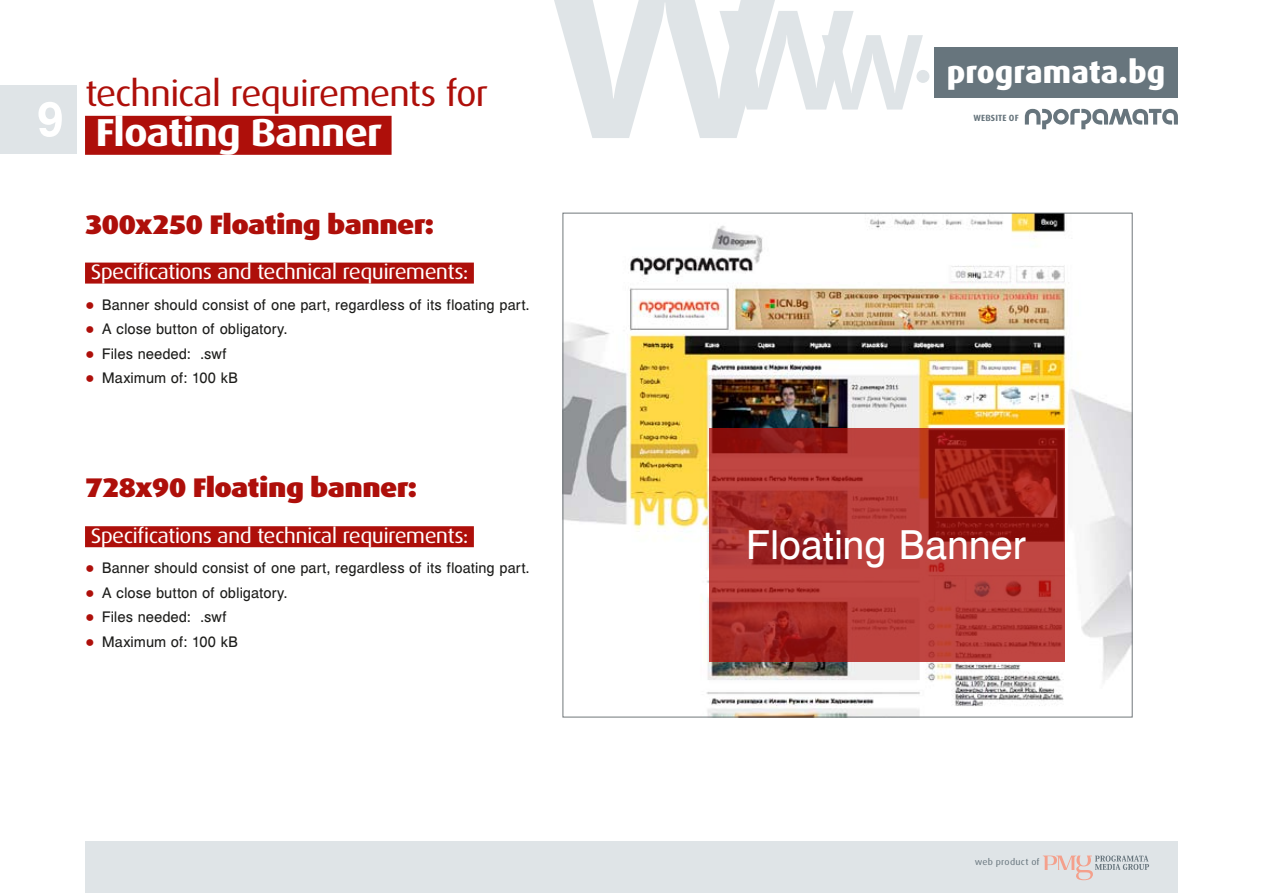
<style>
.page{position:relative;width:1263px;height:893px;background:#fff}
.page>*{position:absolute;margin:0;border:0;box-sizing:border-box;transform-origin:0 0}
.t1{font:500 333px "Hermes Bg";color:#dfe4e7}
.t2{font:900 54px "Hermes Bg";color:#dfe4e7}
.t3{font:700 54px "Helen Bg";color:#fff}
.t4{font:45px "Helen Bg";letter-spacing:-.01em;color:#fff}
.t5{font:700 39px "Hermes Bg";letter-spacing:-.03em;color:#fff;scale:1.1 1}
.t6{font:36px "Hermes Bg";letter-spacing:-.035em;color:#ae0f0a;scale:1.1 1}
.t7{font:800 31.5px "Hermes Bg";color:#fff}
.t8{font:900 27px "Hermes Bg";letter-spacing:-.02em;color:#ae0f0a;scale:1.1 1}
.t9{font:21px "Hermes Bg";letter-spacing:-.03em;color:#fff;scale:1.1 1}
.t10{font:16.5px "Helen Bg";color:#1d1d1b}
.t11{font:9px "Hermes Bg";letter-spacing:.025em;color:#67757d;scale:1.1 1}
.t12{font:700 9px "Hermes Bg";letter-spacing:.015em;color:#67757d}
.s1{font-size:183px}
.s2{font-size:138px}
.s3{font-weight:900;color:#ae0f0a}
</style>
<div class="page">
<div style="left:85px;top:842px;width:1093px;height:51px;background:#dfe4e7"></div>
<div style="left:934px;top:47px;width:244px;height:50px;background:#67757d"></div>
<svg style="left:1025px;top:109px;width:153px;height:20px"></svg>
<div style="left:0;top:85px;width:77px;height:68px;background:#dfe4e7"></div>
<svg style="left:1043px;top:855px;width:106px;height:25px"></svg>
<div style="left:85px;top:263px;width:389px;height:21px;background:#ae0f0a"></div>
<div style="left:85px;top:526px;width:389px;height:21px;background:#ae0f0a"></div>
<div style="left:85px;top:116px;width:307px;height:39px;background:#ae0f0a"></div>
<img style="left:562px;top:212px;width:571px;height:506px">
<svg style="left:709px;top:428px;width:355px;height:234px;background:#ac322d"></svg>
<h2 class="t3" style="left:37px;top:98px;width:28px">9</h2>
<h3 class="t6" style="left:85px;top:73px;width:368px">technical requirements for</h3>
<h3 class="t5" style="left:95px;top:110px;width:262px">Floating Banner</h3>
<h1 class="t1" style="left:533px;top:-163px;width:395px">w<span class="s1">w</span><span class="s2">w</span></h1>
<h2 class="t2" style="left:914px;top:32px;width:18px">.</h2>
<h3 class="t7" style="left:947px;top:54px;width:220px">programata.bg</h3>
<p class="t12" style="left:973px;top:113px;width:47px">website of</p>
<h3 class="t8" style="left:85px;top:209px;width:319px">300x250 Floating banner:</h3>
<p class="t9" style="left:91px;top:260px;width:345px">Specifications and technical requirements:</p>
<p class="t10" style="left:85px;top:298px;width:446px"><span class="s3">•</span> Banner should consist of one part, regardless of its floating part.</p>
<p class="t10" style="left:85px;top:323px;width:204px"><span class="s3">•</span> A close button of obligatory.</p>
<p class="t10" style="left:85px;top:347px;width:144px"><span class="s3">•</span> Files needed: .swf</p>
<p class="t10" style="left:85px;top:371px;width:155px"><span class="s3">•</span> Maximum of: 100 kB</p>
<h3 class="t8" style="left:85px;top:473px;width:303px">728x90 Floating banner:</h3>
<p class="t9" style="left:91px;top:524px;width:345px">Specifications and technical requirements:</p>
<p class="t10" style="left:85px;top:562px;width:446px"><span class="s3">•</span> Banner should consist of one part, regardless of its floating part.</p>
<p class="t10" style="left:85px;top:586px;width:204px"><span class="s3">•</span> A close button of obligatory.</p>
<p class="t10" style="left:85px;top:611px;width:144px"><span class="s3">•</span> Files needed: .swf</p>
<p class="t10" style="left:85px;top:635px;width:155px"><span class="s3">•</span> Maximum of: 100 kB</p>
<h3 class="t4" style="left:746px;top:528px;width:282px">Floating Banner</h3>
<p class="t11" style="left:975px;top:857px;width:61px">web product of</p>
</div>
